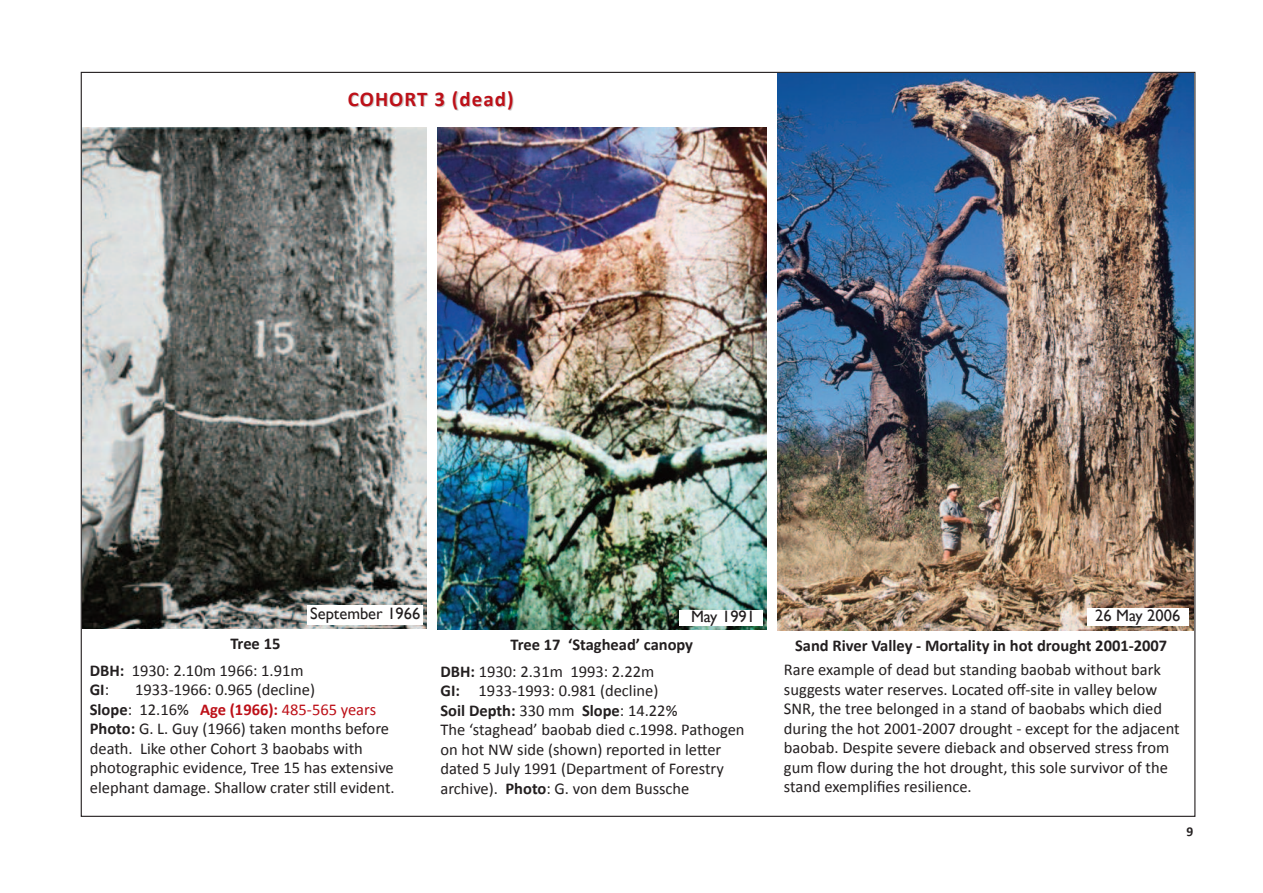
<style>
.page{position:relative;width:1263px;height:893px;background:#fff}
.page>*{position:absolute;margin:0;border:0;box-sizing:border-box;transform-origin:0 0}
.t1{font:700 21px "Calibri";letter-spacing:.05em;color:#bd1018}
.t2{font:16.5px/19.5px "Calibri";color:#231f20}
.t3{font:700 16.5px/27px "Calibri";color:#231f20}
.t4{font:16.5px "Gill Sans";color:#231f20}
.t5{font:700 13.5px "Calibri";color:#231f20}
.s1{font-weight:700}
.s2{font-weight:400}
.s3{font-weight:700;color:#bd1018}
.s4{color:#bd1018}
</style>
<div class="page">
<img style="left:82px;top:128px;width:345px;height:501px">
<div style="left:308px;top:606px;width:115px;height:19px;background:#fff"></div>
<img style="left:437px;top:128px;width:329px;height:502px">
<div style="left:679px;top:610px;width:84px;height:16px;background:#fff"></div>
<img style="left:778px;top:73px;width:415px;height:557px">
<div style="left:1087px;top:608px;width:101px;height:18px;background:#fff"></div>
<p class="t1" style="left:348px;top:86px;width:168px">COHORT 3 (dead)</p>
<p class="t4" style="left:310px;top:604px;width:112px">September 1966</p>
<p class="t2" style="left:90px;top:629px;width:215px;line-height:27px;text-indent:141px"><span class="s1">Tree 15<br>DBH:</span> 1930: 2.10m 1966: 1.91m</p>
<p class="t3" style="left:90px;top:676px;width:21px">GI<span class="s2">:</span></p>
<p class="t2" style="left:90px;top:680px;width:306px;text-indent:45px">1933-1966: 0.965 (decline)<br><span class="s1">Slope</span>: 12.16% <span class="s3">Age (1966):</span> <span class="s4">485-565 years </span><span class="s1">Photo:</span> G. L. Guy (1966) taken months before death. Like other Cohort 3 baobabs with photographic evidence, Tree 15 has extensive elephant damage. Shallow crater still evident.</p>
<p class="t4" style="left:691px;top:606px;width:66px">May 1991</p>
<p class="t4" style="left:1095px;top:605px;width:87px">26 May 2006</p>
<p class="t3" style="left:795px;top:632px;width:374px">Sand River Valley - Mortality in hot drought 2001-2007</p>
<p class="t2" style="left:784px;top:660px;width:397px">Rare example of dead but standing baobab without bark suggests water reserves. Located off-site in valley below SNR, the tree belonged in a stand of baobabs which died during the hot 2001-2007 drought - except for the adjacent baobab. Despite severe dieback and observed stress from gum flow during the hot drought, this sole survivor of the stand exemplifies resilience.</p>
<p class="t3" style="left:440px;top:630px;width:254px;text-indent:70px">Tree 17 ‘Staghead’ canopy<br>DBH: <span class="s2">1930: 2.31m 1993: 2.22m</span></p>
<p class="t2" style="left:440px;top:681px;width:306px"><span class="s1">GI:</span> 1933-1993: 0.981 (decline)<br><span class="s1">Soil Depth:</span> 330 mm <span class="s1">Slope</span>: 14.22%<br>The ‘staghead’ baobab died c.1998. Pathogen on hot NW side (shown) reported in letter dated 5 July 1991 (Department of Forestry archive). <span class="s1">Photo</span>: G. von dem Bussche</p>
<p class="t5" style="left:1186px;top:823px;width:8px">9</p>
</div>
